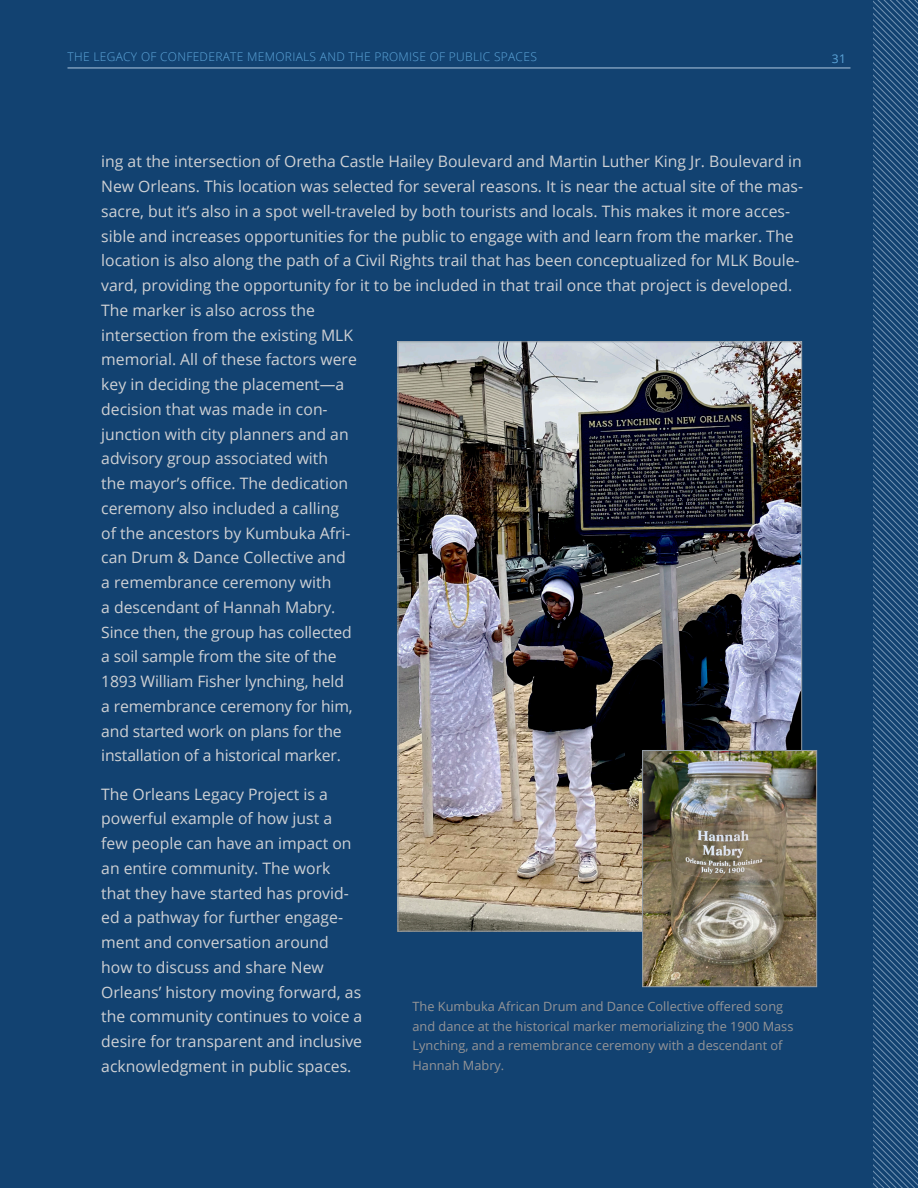
<style>
.page{position:relative;width:918px;height:1188px;background:#124271}
.page>*{position:absolute;margin:0;border:0;box-sizing:border-box;transform-origin:0 0}
.org_Normal{font:15.75px/24.8px "Open Sans";color:#cfd1d4}
.Source{font:12.75px/19.5px "Open Sans";color:#959597}
.Header_Title{font:300 12px "Open Sans";letter-spacing:.025em;color:#5da6da}
.Header_Title-2{font:12px "Open Sans";color:#5da6da}
</style>
<div class="page">
<svg style="left:873px;top:0;width:45px;height:1188px"></svg>
<hr style="left:68px;top:67px;width:782px;height:2px;background:#9fb9d3">
<img style="left:400px;top:343px;width:400px;height:587px">
<img style="left:644px;top:752px;width:171px;height:233px">
<div style="left:642px;top:750px;width:175px;height:237px;border:1px solid #959ea7"></div>
<p class="Header_Title" style="left:68px;top:49px;width:471px">THE LEGACY OF CONFEDERATE MEMORIALS AND THE PROMISE OF PUBLIC SPACES</p>
<p class="Header_Title-2" style="left:832px;top:51px;width:16px">31</p>
<p class="org_Normal" style="left:101px;top:149px;width:703px">ing at the intersection of Oretha Castle Hailey Boulevard and Martin Luther King Jr. Boulevard in New Orleans. This location was selected for several reasons. It is near the actual site of the mas&shy;sacre, but it’s also in a spot well-traveled by both tourists and locals. This makes it more acces&shy;sible and increases opportunities for the public to engage with and learn from the marker. The location is also along the path of a Civil Rights trail that has been conceptualized for MLK Boule&shy;vard, providing the opportunity for it to be included in that trail once that project is developed.<br>The marker is also across the<br>intersection from the existing MLK<br>memorial. All of these factors were<br>key in deciding the placement—a<br>decision that was made in con-<br>junction with city planners and an<br>advisory group associated with<br>the mayor’s office. The dedication<br>ceremony also included a calling<br>of the ancestors by Kumbuka Afri-<br>can Drum &amp; Dance Collective and<br>a remembrance ceremony with<br>a descendant of Hannah Mabry.<br>Since then, the group has collected<br>a soil sample from the site of the<br>1893 William Fisher lynching, held<br>a remembrance ceremony for him,<br>and started work on plans for the<br>installation of a historical marker.</p>
<p class="org_Normal" style="left:101px;top:781px;width:263px">The Orleans Legacy Project is a powerful example of how just a few people can have an impact on an entire community. The work that they have started has provid&shy;ed a pathway for further engage&shy;ment and conversation around how to discuss and share New<br>Orleans’ history moving forward, as the community continues to voice a desire for transparent and inclusive acknowledgment in public spaces.</p>
<p class="Source" style="left:413px;top:997px;width:382px">The Kumbuka African Drum and Dance Collective offered song and dance at the historical marker memorializing the 1900 Mass Lynching, and a remembrance ceremony with a descendant of Hannah Mabry.</p>
</div>
